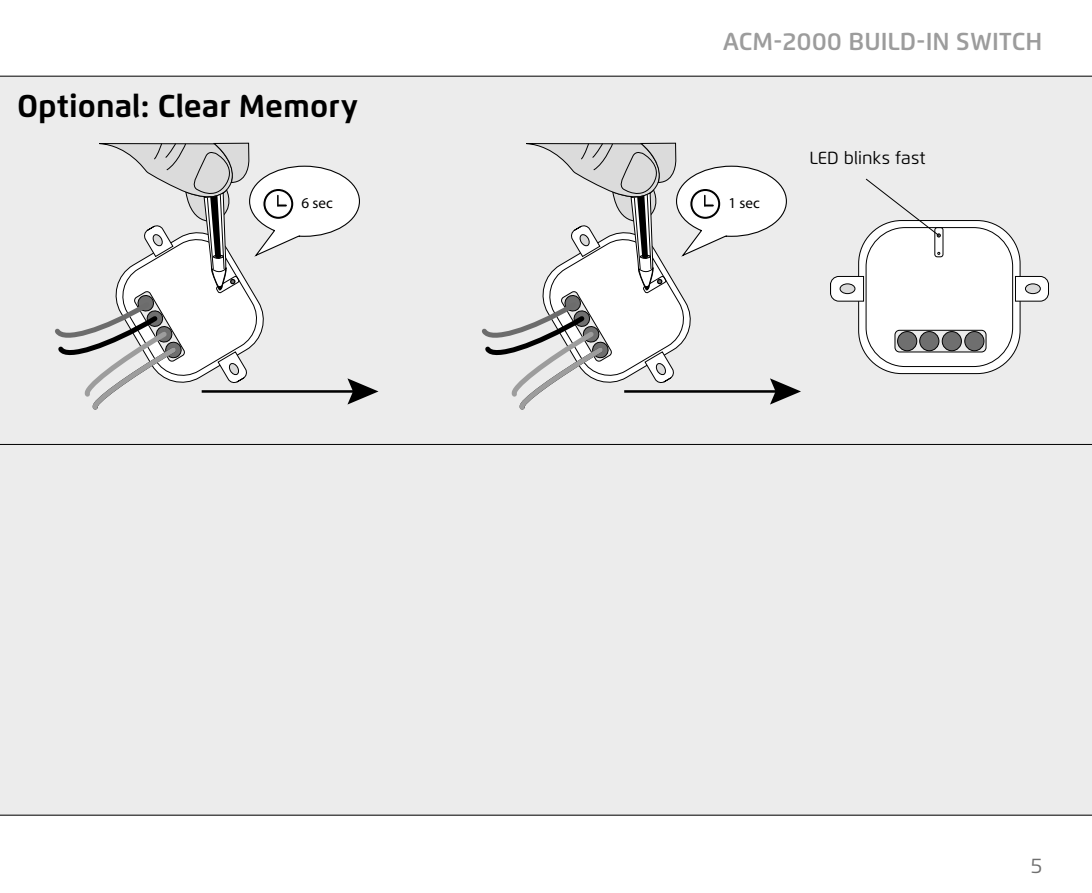
<style>
.page{position:relative;width:1092px;height:893px;background:#fff}
.page>*{position:absolute;margin:0;border:0;box-sizing:border-box;transform-origin:0 0}
.Kopje_titel{font:700 31.5px "Flexo";color:#000}
.t1{font:600 24.5px "Flexo";color:#9c9c9c}
.t2{font:21px "Flexo";color:#6f6f6f}
.Kopje_titel-2{font:17.5px "Flexo";color:#000}
.t3{font:15.05px "Myriad Pro";color:#000}
</style>
<div class="page">
<div style="left:0;top:76px;width:1091px;height:740px;background:#ececec"></div>
<hr style="left:0;top:444px;width:1091px;height:1px;background:#000">
<svg style="left:55px;top:143px;width:323px;height:267px"></svg>
<svg style="left:477px;top:143px;width:324px;height:267px"></svg>
<svg style="left:858px;top:221px;width:161px;height:153px"></svg>
<div style="left:858px;top:220px;width:162px;height:154px;border:1px solid #000;border-radius:43px"></div>
<div style="left:866px;top:228px;width:146px;height:139px;background:#fff;border-radius:39px"></div>
<div style="left:865px;top:227px;width:147px;height:140px;border:1px solid #000;border-radius:39px"></div>
<svg style="left:1014px;top:276px;width:34px;height:26px"></svg>
<svg style="left:829px;top:276px;width:35px;height:26px"></svg>
<div style="left:934px;top:227px;width:9px;height:30px;border:1px solid #000;border-radius:2px"></div>
<svg style="left:894px;top:330px;width:91px;height:22px"></svg>
<div style="left:894px;top:330px;width:92px;height:22px;border:1px solid #000;border-radius:5px"></div>
<div style="left:897px;top:332px;width:19px;height:19px;background:#6f6f6f;border-radius:50%"></div>
<div style="left:897px;top:331px;width:20px;height:20px;border:1px solid #000;border-radius:50%"></div>
<div style="left:919px;top:332px;width:19px;height:19px;background:#6f6f6f;border-radius:50%"></div>
<div style="left:919px;top:331px;width:20px;height:20px;border:1px solid #000;border-radius:50%"></div>
<div style="left:942px;top:332px;width:19px;height:19px;background:#6f6f6f;border-radius:50%"></div>
<div style="left:941px;top:331px;width:20px;height:20px;border:1px solid #000;border-radius:50%"></div>
<div style="left:964px;top:332px;width:19px;height:19px;background:#6f6f6f;border-radius:50%"></div>
<div style="left:964px;top:331px;width:20px;height:20px;border:1px solid #000;border-radius:50%"></div>
<div style="left:840px;top:284px;width:14px;height:10px;background:#dadada;border-radius:50%"></div>
<div style="left:839px;top:284px;width:16px;height:10px;border:1px solid #000;border-radius:50%"></div>
<div style="left:1025px;top:284px;width:15px;height:10px;background:#dadada;border-radius:50%"></div>
<div style="left:1025px;top:284px;width:15px;height:10px;border:1px solid #000;border-radius:50%"></div>
<svg style="left:865px;top:178px;width:75px;height:59px"></svg>
<p class="Kopje_titel" style="left:17px;top:86px;width:342px">Optional: Clear Memory</p>
<p class="t1" style="left:722px;top:26px;width:321px">ACM-2000 BUILD-IN SWITCH</p>
<p class="Kopje_titel-2" style="left:809px;top:147px;width:118px">LED blinks fast</p>
<p class="t3" style="left:301px;top:193px;width:33px">6 sec</p>
<p class="t3" style="left:728px;top:193px;width:33px">1 sec</p>
<p class="t2" style="left:1030px;top:853px;width:13px">5</p>
</div>
